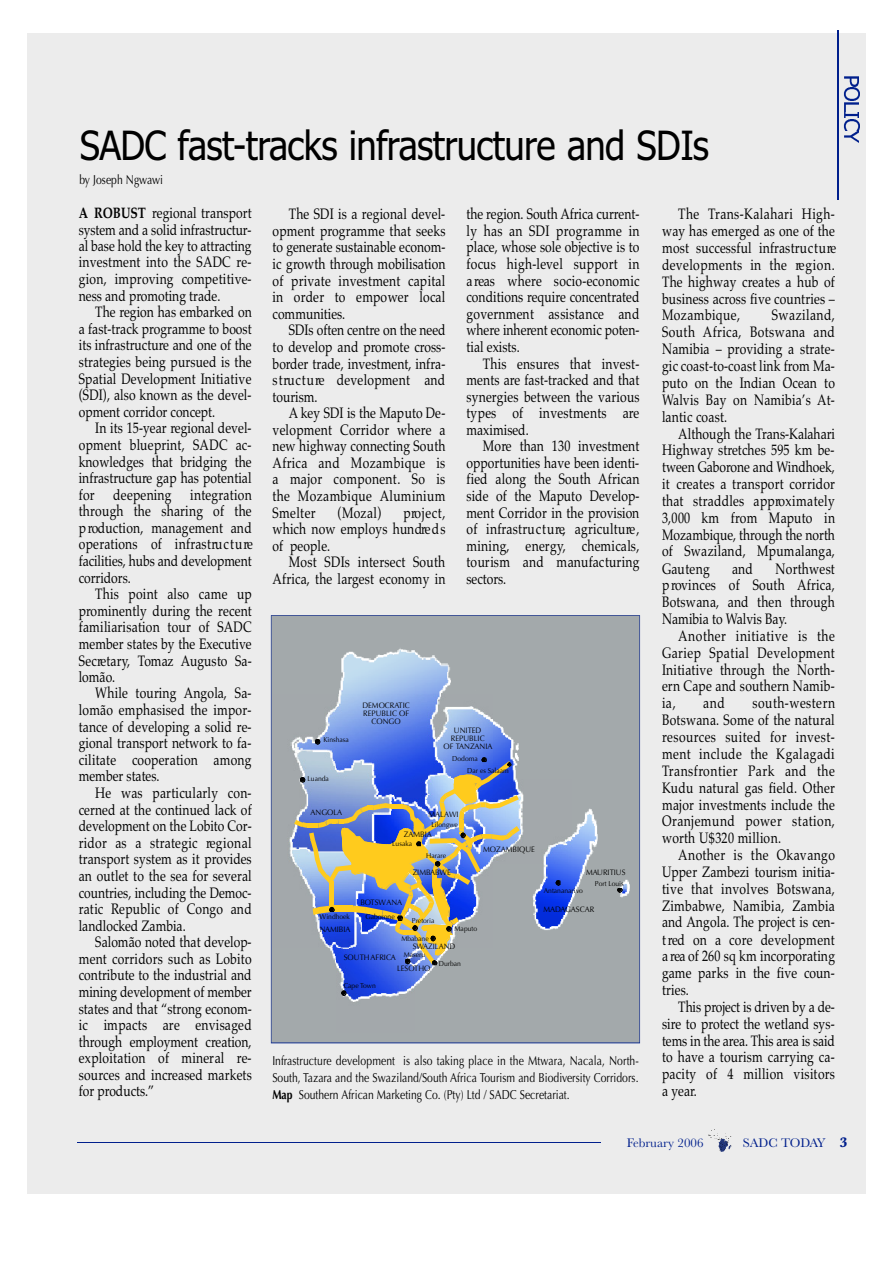
<style>
.page{position:relative;width:893px;height:1263px;background:#fff}
.page>*{position:absolute;margin:0;border:0;box-sizing:border-box;transform-origin:0 0}
.t1{font:40.35px "Tahoma";letter-spacing:-.015em;color:#000;scale:.9 1}
.t2{font:15.15px/16.5px "Palatino";letter-spacing:.015em;color:#000;text-align:justify;scale:.8 1}
.t3{font:12.9px/16.6px "Optima";color:#000;text-align:justify;scale:.8 1}
.t4{font:12.9px "Baskerville";color:#001f8c}
.t5{font:7.95px/7.9px "Optima";color:#000;text-align:center;scale:.95 1}
.t6{font:7.2px/12px "Optima";color:#000;scale:.94 1}
.s1{font-weight:700}
.s2{font-weight:700;font-size:14.4px}
</style>
<div class="page">
<div style="left:27px;top:33px;width:838px;height:1160px;background:#ececec"></div>
<svg style="left:708px;top:1129px;width:24px;height:23px"></svg>
<hr style="left:77px;top:1142px;width:523px;height:1px;background:#001f8c">
<img style="left:843px;top:77px;width:16px;height:66px">
<hr style="left:837px;top:31px;width:1px;height:169px;background:#001f8c">
<svg style="left:271px;top:615px;width:369px;height:428px;background:#97a2b5"></svg>
<h1 class="t1" style="left:80px;top:129px;width:700px">SADC fast-tracks infrastructure and SDIs</h1>
<p class="t3" style="left:79px;top:173px;width:106px">by Joseph Ngwawi</p>
<p class="t2" style="left:79px;top:206px;width:218px"><span class="s1">A ROBUST</span> regional transport system and a solid infrastructur&shy;al base hold the key to attracting investment into the SADC re&shy;gion, improving competitive&shy;ness and promoting trade.</p>
<p class="t2" style="left:79px;top:305px;width:218px;text-indent:16px">The region has embarked on a fast-track programme to boost its infrastructure and one of the strategies being pursued is the Spatial Development Initiative (SDI), also known as the devel&shy;opment corridor concept.</p>
<p class="t2" style="left:79px;top:422px;width:219px;text-indent:16px">In its 15-year regional devel&shy;opment blueprint, SADC ac&shy;knowledges that bridging the infrastructure gap has potential for deepening integration th rough the sharing of the p roduction, management and operations of infrastru c t u re facilities, hubs and development corridors.</p>
<p class="t2" style="left:79px;top:587px;width:218px;text-indent:16px">This point also came up prominently during the recent familiarisation tour of SADC member states by the Executive S e c re ta r y, Tomaz Augusto Sa&shy;lomão.</p>
<p class="t2" style="left:79px;top:687px;width:218px;text-indent:16px">While touring Angola, Sa&shy;lomão emphasised the impor&shy;tance of developing a solid re&shy;gional transport network to fa&shy;cilitate cooperation among member states.</p>
<p class="t2" style="left:79px;top:786px;width:218px;text-indent:16px">He was particularly con&shy;cerned at the continued lack of development on the Lobito Cor&shy;ridor as a strategic re g io n a l transport system as it provides an outlet to the sea for several countries, including the Democ&shy;ratic Republic of Congo and landlocked Zambia.</p>
<p class="t2" style="left:79px;top:936px;width:218px;text-indent:16px">Salomão noted that develop&shy;ment corridors such as Lobito contribute to the industrial and mining development of member states and that “strong econom&shy;ic impacts are envisaged th rough employment cre a tio n , exploitation of mineral re&shy;sources and increased markets for products.”</p>
<p class="t2" style="left:272px;top:208px;width:218px;text-indent:16px">The SDI is a regional devel&shy;opment programme that seeks to generate sustainable econom&shy;ic growth through mobilisation of private investment capital in order to empower local communities.</p>
<p class="t2" style="left:272px;top:324px;width:218px;text-indent:16px">SDIs often centre on the need to develop and promote cross&shy;border trade, investment, infra&shy;s t ru c t u re development and tourism.</p>
<p class="t2" style="left:272px;top:407px;width:217px;text-indent:16px">A key SDI is the Maputo De&shy;velopment Corridor where a new highway connecting South Africa and Mozambique is a major component. So is the Mozambique A lu m in iu m Smelter</p>
<p class="t2" style="left:337px;top:506px;width:56px">(Mozal)</p>
<p class="t2" style="left:272px;top:506px;width:217px;text-indent:131px">pro je c t , which now employs hundre d s of people.</p>
<p class="t2" style="left:272px;top:556px;width:217px;text-align:right">Most SDIs intersect South<br>Africa, the largest economy in</p>
<p class="t2" style="left:466px;top:208px;width:218px">the region. South Africa current&shy;ly has an SDI programme in place, whose sole objective is to focus high-level support in a reas where socio-economic conditions require concentrated government assistance and where inherent economic poten&shy;tial exists.</p>
<p class="t2" style="left:466px;top:357px;width:218px;text-indent:16px">This ensures that invest&shy;ments are fast-tracked and that synergies between the various types of investments are maximised.</p>
<p class="t2" style="left:466px;top:440px;width:218px;text-indent:16px">M o re than 130 investment opportunities have been identi&shy;fied along the South A fr ic a n side of the Maputo Develop&shy;ment Corridor in the provision of infrastru c t u re, agriculture , mining, energ y, chemicals, tourism and manufacturing sectors.</p>
<p class="t5" style="left:362px;top:702px;width:51px">DEMOCRATIC<br>REPUBLIC OF<br>CONGO</p>
<p class="t6" style="left:323px;top:735px;width:29px">Kinshasa</p>
<p class="t6" style="left:307px;top:773px;width:24px">Luanda</p>
<p class="t5" style="left:443px;top:727px;width:53px">UNITED<br>REPUBLIC<br>OF TANZANIA</p>
<p class="t6" style="left:467px;top:753px;width:46px;text-indent:-15px">Dodoma<br>Dar es Salaam</p>
<p class="t5" style="left:310px;top:809px;width:35px">ANGOLA</p>
<p class="t5" style="left:428px;top:812px;width:33px">MALAWI</p>
<p class="t6" style="left:319px;top:912px;width:34px">Windhoek</p>
<p class="t5" style="left:320px;top:926px;width:34px">NAMIBIA</p>
<p class="t6" style="left:431px;top:820px;width:30px">Lilongwe</p>
<p class="t5" style="left:404px;top:831px;width:31px">ZAMBIA</p>
<p class="t6" style="left:392px;top:838px;width:23px">Lusaka</p>
<p class="t6" style="left:426px;top:850px;width:23px">Harare</p>
<p class="t5" style="left:360px;top:899px;width:45px">BOTSWANA</p>
<p class="t6" style="left:365px;top:912px;width:33px">Gaborone</p>
<p class="t5" style="left:412px;top:869px;width:42px">ZIMBABWE</p>
<p class="t6" style="left:412px;top:915px;width:25px">Pretoria</p>
<p class="t5" style="left:483px;top:846px;width:56px">MOZAMBIQUE</p>
<p class="t6" style="left:401px;top:933px;width:31px">Mbabane</p>
<p class="t6" style="left:454px;top:923px;width:25px">Maputo</p>
<p class="t5" style="left:412px;top:943px;width:46px">SWAZILAND</p>
<p class="t5" style="left:344px;top:954px;width:56px">SOUTHAFRICA</p>
<p class="t6" style="left:404px;top:950px;width:24px">Maseru</p>
<p class="t6" style="left:344px;top:980px;width:36px">Cape Town</p>
<p class="t5" style="left:397px;top:966px;width:37px">LESOTHO</p>
<p class="t6" style="left:439px;top:958px;width:25px">Durban</p>
<p class="t5" style="left:586px;top:869px;width:43px">MAURITIUS</p>
<p class="t6" style="left:595px;top:878px;width:32px">Port Louis</p>
<p class="t6" style="left:543px;top:885px;width:43px">Antananarivo</p>
<p class="t5" style="left:543px;top:906px;width:55px">MADAGASCAR</p>
<p class="t3" style="left:272px;top:1054px;width:460px">Infrastructure development is also taking place in the Mtwara, Nacala, North-South, Tazara and the Swaziland/South Africa Tourism and Biodiversity Corridors.<br><span class="s1">Map</span> Southern African Marketing Co. (Pty) Ltd / SADC Secretariat.</p>
<p class="t2" style="left:662px;top:207px;width:219px;text-indent:16px">The Trans-Kalahari High&shy;way has emerged as one of the most successful infrastru c t u re developments in the re g i o n .<br>The highway creates a hub of business across five countries – Mozambique,</p>
<p class="t2" style="left:662px;top:309px;width:217px;text-indent:110px">Swaziland, South Africa, Botswana and Namibia – providing a strate&shy;gic coast-to-coast link from Ma&shy;puto on the Indian Ocean to Walvis Bay on Namibia’s A t&shy;lantic coast.</p>
<p class="t2" style="left:662px;top:427px;width:218px;text-indent:16px">Although the Trans-Kalahari Highway stretches 595 km be&shy;tween Gaborone and Windhoek, it creates a transport corridor that straddles appro x im a t e ly 3,000 km from Maputo in Mozambique, through the north of Swaziland, Mpumalanga, Gauteng</p>
<p class="t2" style="left:662px;top:562px;width:217px;text-indent:113px">Northwest p rovinces of South A f r ic a , Botswana, and then thro u g h Namibia to Walvis Bay.</p>
<p class="t2" style="left:662px;top:629px;width:217px;line-height:17px;text-indent:16px">Another initiative is the Gariep Spatial Development Initiative through the North&shy;ern Cape and southern Namib&shy;ia,</p>
<p class="t2" style="left:732px;top:562px;width:28px">and</p>
<p class="t2" style="left:662px;top:697px;width:218px;text-indent:90px">south-western Botswana. Some of the natural re s o u rces suited for invest&shy;ment include the Kgalagadi Tr a n s f rontier Park and the Kudu natural gas field. Other major investments include the Oranjemund power station, worth U$320 million.</p>
<p class="t2" style="left:662px;top:848px;width:218px;text-indent:16px">Another is the Okavango Upper Zambezi tourism initia&shy;tive that involves Botswana, Zimbabwe, Namibia, Zambia and Angola. The project is cen&shy;t red on a core development a rea of 260 sq km incorporating game parks in the five coun&shy;tr ie s .</p>
<p class="t2" style="left:662px;top:1000px;width:217px;line-height:17px;text-indent:16px">This project is driven by a de&shy;sire to protect the wetland sys&shy;tems in the area. This area is said to have a tourism carrying ca&shy;pacity of 4 million visitors a year.</p>
<p class="t2" style="left:703px;top:697px;width:28px">and</p>
<p class="t4" style="left:626px;top:1135px;width:78px">February 2006</p>
<p class="t4" style="left:742px;top:1135px;width:106px">SADC TODAY <span class="s2">3</span></p>
</div>
